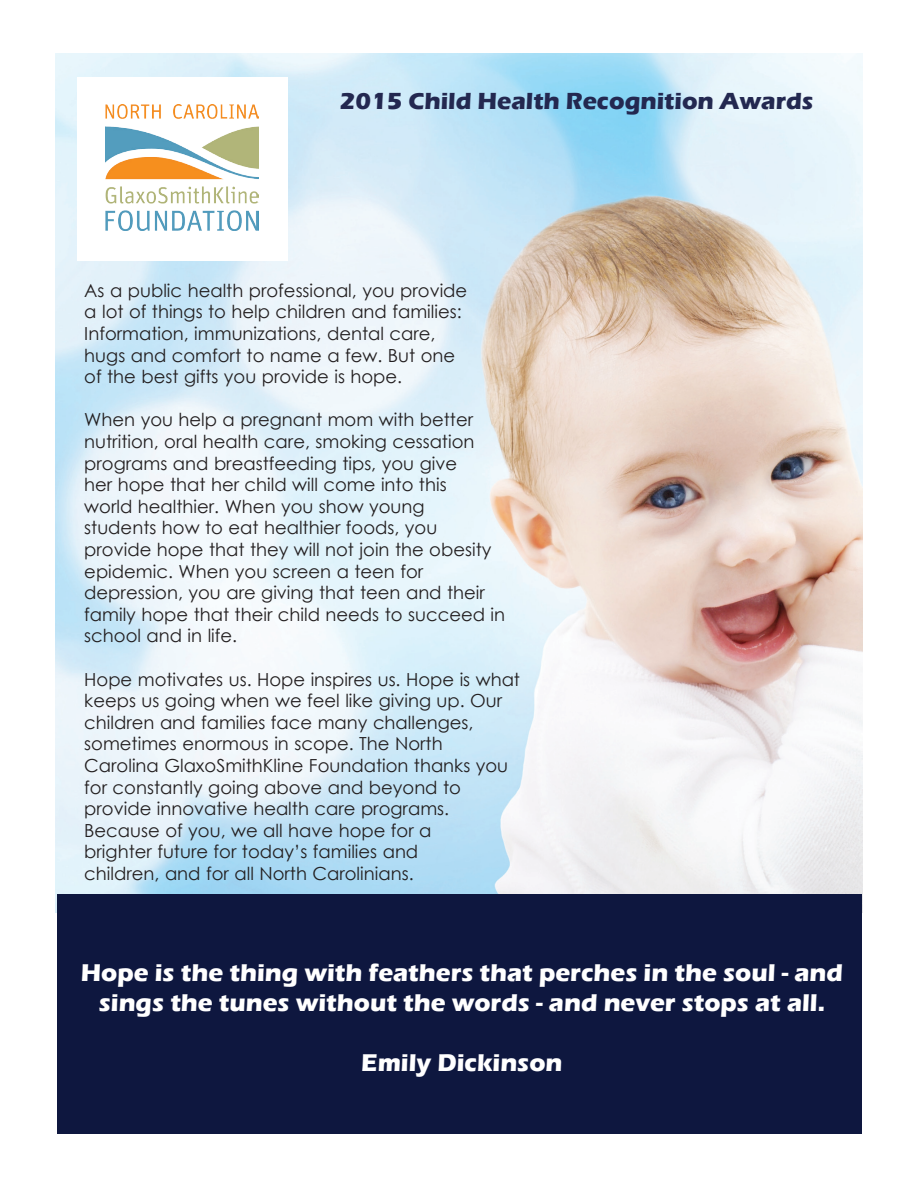
<style>
.page{position:relative;width:918px;height:1188px;background:#fff}
.page>*{position:absolute;margin:0;border:0;box-sizing:border-box;transform-origin:0 0}
.t1{font:700 24.9px/29.8px "Eras ITC";color:#fff;text-align:center}
.t2{font:700 24px "Eras ITC";color:#232850}
.t3{font:18px/21.6px "Century Gothic";color:#231f20}
</style>
<div class="page">
<img style="left:56px;top:54px;width:806px;height:858px">
<div style="left:57px;top:895px;width:805px;height:239px;background:#0e173f"></div>
<div style="left:78px;top:78px;width:210px;height:183px;background:#fff"></div>
<img style="left:105px;top:105px;width:153px;height:125px">
<p class="t2" style="left:340px;top:88px;width:475px">2015 Child Health Recognition Awards</p>
<p class="t3" style="left:84px;top:279px;width:385px">As a public health professional, you provide a lot of things to help children and families:<br>Information, immunizations, dental care, hugs and comfort to name a few. But one of the best gifts you provide is hope.</p>
<p class="t3" style="left:84px;top:409px;width:422px">When you help a pregnant mom with better nutrition, oral health care, smoking cessation programs and breastfeeding tips, you give<br>her hope that her child will come into this<br>world healthier. When you show young<br>students how to eat healthier foods, you provide hope that they will not join the obesity epidemic. When you screen a teen for depression, you are giving that teen and their family hope that their child needs to succeed in school and in life.</p>
<p class="t3" style="left:84px;top:668px;width:437px">Hope motivates us. Hope inspires us. Hope is what keeps us going when we feel like giving up. Our children and families face many challenges, sometimes enormous in scope. The North Carolina GlaxoSmithKline Foundation thanks you for constantly going above and beyond to provide innovative health care programs.<br>Because of you, we all have hope for a<br>brighter future for today’s families and<br>children, and for all North Carolinians.</p>
<p class="t1" style="left:81px;top:958px;width:764px">Hope is the thing with feathers that perches in the soul - and sings the tunes without the words - and never stops at all.</p>
<p class="t1" style="left:361px;top:1048px;width:203px">Emily Dickinson</p>
</div>
